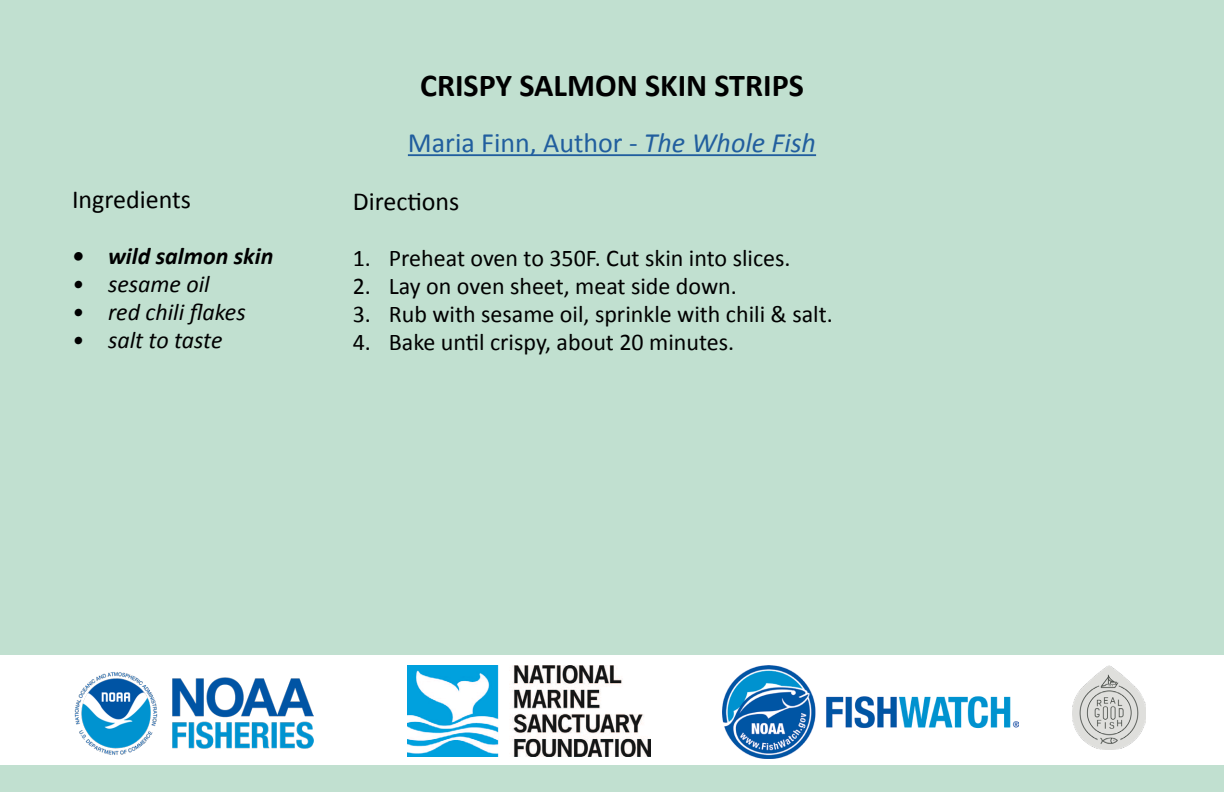
<style>
.page{position:relative;width:1224px;height:792px;background:#c1e0d0}
.page>*{position:absolute;margin:0;border:0;box-sizing:border-box;transform-origin:0 0}
.t1{font:700 32px "Calibri";color:#000}
.t2{font:28px "Calibri";color:#215e9e}
.t3{font:26px "Calibri";color:#000}
.t4{font:24px "Calibri";color:#000}
.t5{font:italic 24px "Calibri";color:#000}
.t6{font:italic 700 24px "Calibri";color:#000}
.s1{font-style:italic}
</style>
<div class="page">
<hr style="left:408px;top:154px;width:408px;height:2px;background:#215e9e">
<div style="left:0;top:655px;width:1224px;height:110px;background:#fff"></div>
<img style="left:75px;top:672px;width:239px;height:83px">
<img style="left:723px;top:666px;width:295px;height:93px">
<img style="left:408px;top:666px;width:243px;height:90px">
<img style="left:1073px;top:666px;width:72px;height:83px">
<p class="t3" style="left:72px;top:183px;width:120px">Ingredients</p>
<p class="t6" style="left:72px;top:241px;width:203px">• wild salmon skin</p>
<p class="t5" style="left:72px;top:268px;width:139px">• sesame oil</p>
<p class="t5" style="left:72px;top:296px;width:175px">• red chili flakes</p>
<p class="t5" style="left:72px;top:324px;width:152px">• salt to taste</p>
<h1 class="t1" style="left:420px;top:65px;width:385px">CRISPY SALMON SKIN STRIPS</h1>
<p class="t2" style="left:408px;top:125px;width:410px">Maria Finn, Author - <span class="s1">The Whole Fish</span></p>
<p class="t3" style="left:353px;top:185px;width:108px">Directions</p>
<p class="t4" style="left:353px;top:243px;width:439px">1. Preheat oven to 350F. Cut skin into slices.</p>
<p class="t4" style="left:353px;top:271px;width:386px">2. Lay on oven sheet, meat side down.</p>
<p class="t4" style="left:353px;top:299px;width:482px">3. Rub with sesame oil, sprinkle with chili &amp; salt.</p>
<p class="t4" style="left:353px;top:327px;width:383px">4. Bake until crispy, about 20 minutes.</p>
</div>
